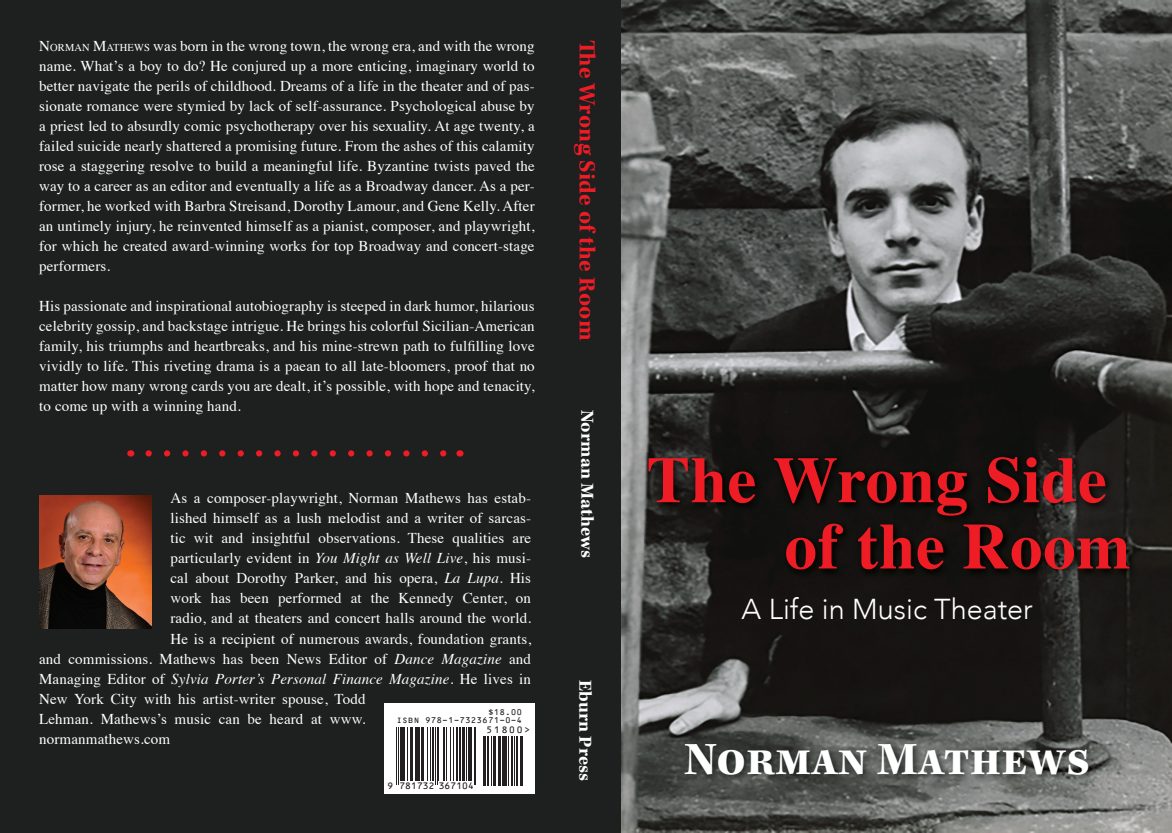
<style>
.page{position:relative;width:1172px;height:833px;background:#fff}
.page>*{position:absolute;margin:0;border:0;box-sizing:border-box;transform-origin:0 0}
.t1{font:700 65px/66.2px "Times";letter-spacing:.01em;color:#ee1c25}
.t2{font:700 47.5px "Kepler Std";letter-spacing:.005em;color:#fff}
.t3{font:300 28.75px "Avenir";color:#fff}
.t4{font:700 23.75px "Kepler Std";letter-spacing:.01em;color:#ee1c25}
.t5{font:700 18.75px "Kepler Std";letter-spacing:.01em;color:#fff}
.t6{font:15px/20px "Times";letter-spacing:.01em;color:#fff;text-align:justify}
.t7{font:italic 15px "Times";letter-spacing:.01em;color:#fff}
.t8{font:9px "OCRB";letter-spacing:-.065em;color:#231f20}
.t9{font:8px "OCRB";color:#231f20}
.s1{font-style:inherit}
.s2{font-size:10.5px}
.s3{font-style:italic}
.s4{font-style:normal}
</style>
<div class="page">
<img style="left:621px;top:0;width:551px;height:832px">
<div style="left:0;top:0;width:621px;height:832px;background:#1e1f1f"></div>
<img style="left:644px;top:453px;width:494px;height:126px">
<img style="left:681px;top:739px;width:417px;height:45px">
<div style="left:384px;top:703px;width:151px;height:90px;background:#fff"></div>
<hr style="left:397px;top:727px;width:1px;height:58px;background:#231f20">
<hr style="left:398px;top:727px;width:1px;height:58px;background:#231f20">
<hr style="left:400px;top:727px;width:2px;height:54px;background:#231f20">
<hr style="left:403px;top:727px;width:2px;height:54px;background:#231f20">
<hr style="left:407px;top:727px;width:1px;height:54px;background:#231f20">
<hr style="left:410px;top:727px;width:1px;height:54px;background:#231f20">
<hr style="left:412px;top:727px;width:1px;height:54px;background:#231f20">
<hr style="left:415px;top:727px;width:2px;height:54px;background:#231f20">
<hr style="left:417px;top:727px;width:3px;height:54px;background:#231f20">
<hr style="left:421px;top:727px;width:1px;height:54px;background:#231f20">
<hr style="left:423px;top:727px;width:1px;height:54px;background:#231f20">
<hr style="left:428px;top:727px;width:1px;height:54px;background:#231f20">
<hr style="left:430px;top:727px;width:1px;height:54px;background:#231f20">
<hr style="left:433px;top:727px;width:1px;height:54px;background:#231f20">
<hr style="left:435px;top:727px;width:1px;height:58px;background:#231f20">
<hr style="left:437px;top:727px;width:1px;height:58px;background:#231f20">
<hr style="left:438px;top:727px;width:1px;height:54px;background:#231f20">
<hr style="left:443px;top:727px;width:1px;height:54px;background:#231f20">
<hr style="left:444px;top:727px;width:1px;height:54px;background:#231f20">
<hr style="left:446px;top:727px;width:1px;height:54px;background:#231f20">
<hr style="left:450px;top:727px;width:1px;height:54px;background:#231f20">
<hr style="left:454px;top:727px;width:1px;height:54px;background:#231f20">
<hr style="left:456px;top:727px;width:2px;height:54px;background:#231f20">
<hr style="left:459px;top:727px;width:2px;height:54px;background:#231f20">
<hr style="left:462px;top:727px;width:2px;height:54px;background:#231f20">
<hr style="left:466px;top:727px;width:1px;height:54px;background:#231f20">
<hr style="left:468px;top:727px;width:1px;height:54px;background:#231f20">
<hr style="left:469px;top:727px;width:3px;height:54px;background:#231f20">
<hr style="left:474px;top:727px;width:1px;height:58px;background:#231f20">
<hr style="left:475px;top:727px;width:1px;height:58px;background:#231f20">
<hr style="left:483px;top:736px;width:1px;height:49px;background:#231f20">
<hr style="left:485px;top:736px;width:1px;height:49px;background:#231f20">
<hr style="left:487px;top:736px;width:2px;height:49px;background:#231f20">
<hr style="left:491px;top:736px;width:1px;height:49px;background:#231f20">
<hr style="left:493px;top:736px;width:1px;height:49px;background:#231f20">
<hr style="left:495px;top:736px;width:1px;height:49px;background:#231f20">
<hr style="left:498px;top:736px;width:2px;height:49px;background:#231f20">
<hr style="left:500px;top:736px;width:1px;height:49px;background:#231f20">
<hr style="left:502px;top:736px;width:2px;height:49px;background:#231f20">
<hr style="left:505px;top:736px;width:2px;height:49px;background:#231f20">
<hr style="left:508px;top:736px;width:1px;height:49px;background:#231f20">
<hr style="left:511px;top:736px;width:2px;height:49px;background:#231f20">
<hr style="left:514px;top:736px;width:1px;height:49px;background:#231f20">
<hr style="left:516px;top:736px;width:1px;height:49px;background:#231f20">
<hr style="left:517px;top:736px;width:1px;height:49px;background:#231f20">
<hr style="left:520px;top:736px;width:2px;height:49px;background:#231f20">
<img style="left:39px;top:495px;width:113px;height:133px">
<svg style="left:149px;top:450px;width:298px;height:6px"></svg>
<p class="t6" style="left:39px;top:35px;width:497px"><span class="s1">N</span><span class="s2">ORMAN</span> <span class="s1">M</span><span class="s2">ATHEWS</span> was born in the wrong town, the wrong era, and with the wrong name. What’s a boy to do? He conjured up a more enticing, imaginary world to better navigate the perils of childhood. Dreams of a life in the theater and of pas&shy;sionate romance were stymied by lack of self-assurance. Psychological abuse by a priest led to absurdly comic psychotherapy over his sexuality. At age twenty, a failed suicide nearly shattered a promising future. From the ashes of this calamity rose a staggering resolve to build a meaningful life. Byzantine twists paved the way to a career as an editor and eventually a life as a Broadway dancer. As a per&shy;former, he worked with Barbra Streisand, Dorothy Lamour, and Gene Kelly. After an untimely injury, he reinvented himself as a pianist, composer, and playwright, for which he created award-winning works for top Broadway and concert-stage performers.</p>
<p class="t6" style="left:39px;top:294px;width:497px">His passionate and inspirational autobiography is steeped in dark humor, hilarious celebrity gossip, and backstage intrigue. He brings his colorful Sicilian-American family, his triumphs and heartbreaks, and his mine-strewn path to fulfilling love vividly to life. This riveting drama is a paean to all late-bloomers, proof that no matter how many wrong cards you are dealt, it’s possible, with hope and tenacity, to come up with a winning hand.</p>
<p class="t6" style="left:170px;top:487px;width:362px">As a composer-playwright, Norman Mathews has estab-</p>
<p class="t6" style="left:170px;top:507px;width:362px">lished himself as a lush melodist and a writer of sarcas-</p>
<p class="t6" style="left:170px;top:527px;width:362px">tic wit and insightful observations. These qualities are</p>
<p class="t6" style="left:170px;top:547px;width:362px">particularly evident in <span class="s3">You Might as Well Live</span>, his musi-</p>
<p class="t6" style="left:170px;top:567px;width:362px">cal about Dorothy Parker, and his opera, <span class="s3">La Lupa</span>. His</p>
<p class="t6" style="left:170px;top:587px;width:362px">work has been performed at the Kennedy Center, on</p>
<p class="t6" style="left:170px;top:607px;width:362px">radio, and at theaters and concert halls around the world.</p>
<p class="t6" style="left:170px;top:627px;width:362px">He is a recipient of numerous awards, foundation grants,</p>
<p class="t6" style="left:39px;top:647px;width:493px">and commissions. Mathews has been News Editor of <span class="s3">Dance Magazine</span> and</p>
<p class="t7" style="left:39px;top:665px;width:493px"><span class="s4">Managing Editor of</span> Sylvia Porter’s Personal Finance Magazine<span class="s4">. He lives in</span></p>
<p class="t6" style="left:39px;top:687px;width:328px">New York City with his artist-writer spouse, Todd</p>
<p class="t6" style="left:39px;top:707px;width:328px">Lehman. Mathews’s music can be heard at www.</p>
<p class="t6" style="left:39px;top:727px;width:133px">normanmathews.com</p>
<p class="t9" style="left:488px;top:707px;width:36px">$18.00</p>
<p class="t9" style="left:396px;top:716px;width:127px">ISBN 978-1-7323671-0-4</p>
<p class="t8" style="left:486px;top:725px;width:46px">51800&gt;</p>
<p class="t8" style="left:387px;top:781px;width:88px">9 781732 367104</p>
<h3 class="t4" style="left:600px;top:66px;width:275px;rotate:90deg">e Wrong Side of the Room</h3>
<p class="t5" style="left:598px;top:410px;width:150px;rotate:90deg">Norman Mathews</p>
<p class="t5" style="left:596px;top:679px;width:103px;rotate:90deg">Eburn Press</p>
<h1 class="t1" style="left:785px;top:440px;width:347px;text-indent:-138px">The Wrong Side of the Room</h1>
<h3 class="t3" style="left:741px;top:592px;width:293px">A Life in Music Theater</h3>
<h2 class="t2" style="left:684px;top:731px;width:407px">Norman Mathews</h2>
</div>
